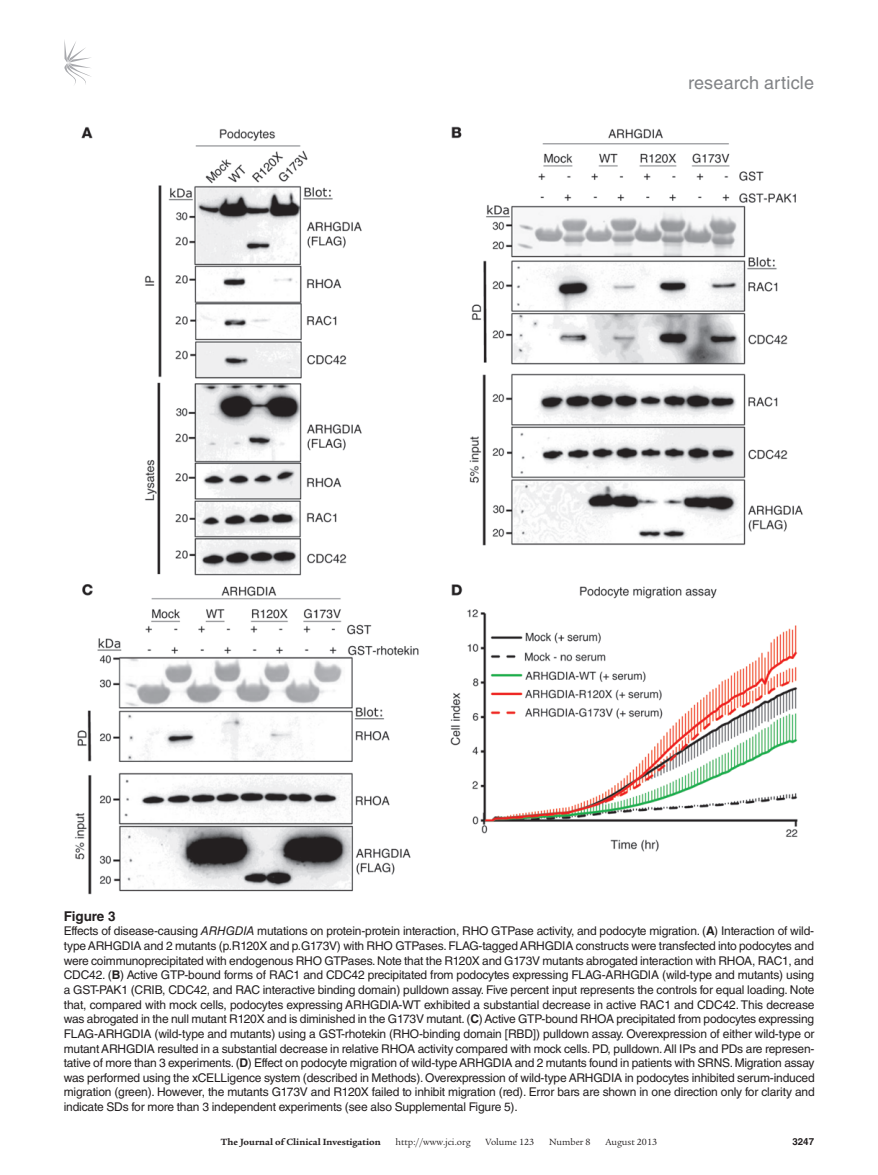
<style>
.page{position:relative;width:878px;height:1175px;background:#fff}
.page>*{position:absolute;margin:0;border:0;box-sizing:border-box;transform-origin:0 0}
.t1{font:18px "Helvetica LT Std";letter-spacing:.01em;color:#808285}
.t2{font:700 13.5px "Helvetica LT Std";color:#231f20}
.t3{font:12px/14.7px "Helvetica LT Std";letter-spacing:-.015em;color:#231f20;text-align:justify}
.t4{font:9.75px "Legacy Serif Std";color:#231f20}
.t5{font:700 9.75px "Legacy Serif Std";color:#231f20}
.t6{font:700 9.75px "Helvetica LT Std";color:#231f20}
.s1{font-style:italic}
.s2{font-weight:700}
</style>
<div class="page">
<svg style="left:64px;top:40px;width:27px;height:45px"></svg>
<img style="left:75px;top:126px;width:728px;height:769px">
<h1 class="t1" style="left:688px;top:73px;width:127px">research article</h1>
<p class="t2" style="left:64px;top:907px;width:53px">Figure 3</p>
<p class="t3" style="left:64px;top:923px;width:752px">Effects of disease-causing <span class="s1">ARHGDIA</span> mutations on protein-protein interaction, RHO GTPase activity, and podocyte migration. (<span class="s2">A</span>) Interaction of wild&shy;type ARHGDIA and 2 mutants (p.R120X and p.G173V) with RHO GTPases. FLAG-tagged ARHGDIA constructs were transfected into podocytes and were coimmunoprecipitated with endogenous RHO GTPases. Note that the R120X and G173V mutants abrogated interaction with RHOA, RAC1, and CDC42. (<span class="s2">B</span>) Active GTP-bound forms of RAC1 and CDC42 precipitated from podocytes expressing FLAG-ARHGDIA (wild-type and mutants) using a GST-PAK1 (CRIB, CDC42, and RAC interactive binding domain) pulldown assay. Five percent input represents the controls for equal loading. Note that, compared with mock cells, podocytes expressing ARHGDIA-WT exhibited a substantial decrease in active RAC1 and CDC42. This decrease was abrogated in the null mutant R120X and is diminished in the G173V mutant. (<span class="s2">C</span>) Active GTP-bound RHOA precipitated from podocytes expressing FLAG-ARHGDIA (wild-type and mutants) using a GST-rhotekin (RHO-binding domain [RBD]) pulldown assay. Overexpression of either wild-type or mutant ARHGDIA resulted in a substantial decrease in relative RHOA activity compared with mock cells. PD, pulldown. All IPs and PDs are represen&shy;tative of more than 3 experiments. (<span class="s2">D</span>) Effect on podocyte migration of wild-type ARHGDIA and 2 mutants found in patients with SRNS. Migration assay was performed using the xCELLigence system (described in Methods). Overexpression of wild-type ARHGDIA in podocytes inhibited serum-induced migration (green). However, the mutants G173V and R120X failed to inhibit migration (red). Error bars are shown in one direction only for clarity and indicate SDs for more than 3 independent experiments (see also Supplemental Figure 5).</p>
<p class="t5" style="left:221px;top:1135px;width:161px">The Journal of Clinical Investigation</p>
<p class="t4" style="left:395px;top:1136px;width:77px">http://www.jci.org</p>
<p class="t4" style="left:485px;top:1136px;width:50px">Volume 123</p>
<p class="t4" style="left:549px;top:1136px;width:43px">Number 8</p>
<p class="t4" style="left:605px;top:1136px;width:53px">August 2013</p>
<p class="t6" style="left:792px;top:1135px;width:23px">3247</p>
</div>
